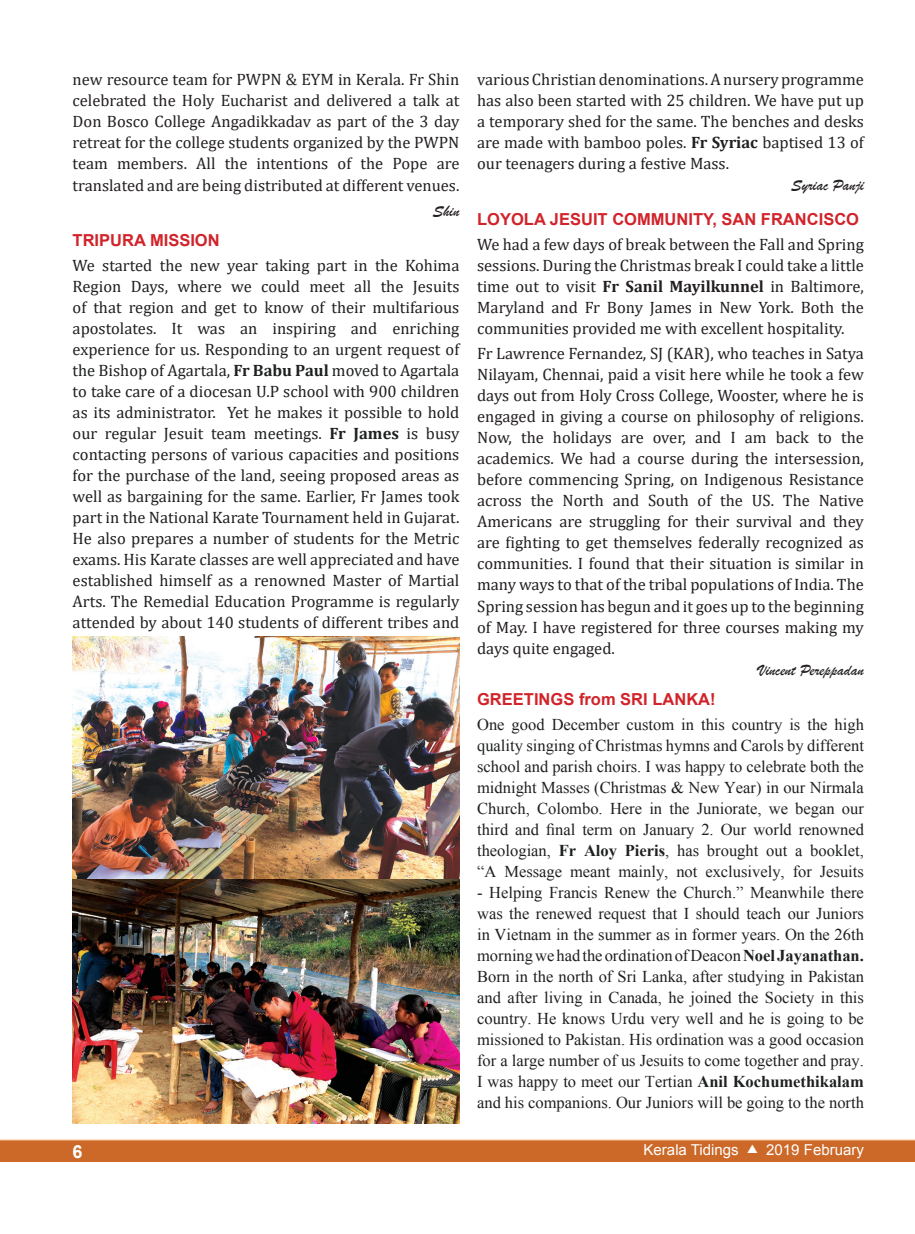
<style>
.page{position:relative;width:915px;height:1234px;background:#fff}
.page>*{position:absolute;margin:0;border:0;box-sizing:border-box;transform-origin:0 0}
.t1{font:700 18px "Arial";color:#fff}
.t2{font:16.5px/21px "Cambria";color:#231f20;text-align:justify}
.t3{font:16.5px/21px "Cambria";color:#1f2020;text-align:justify}
.t4{font:16.5px/21px "Times New Roman";color:#1f2020;text-align:justify}
.t5{font:700 16.5px "Arial";color:#d1232a}
.t6{font:16.5px "Brush Script";color:#231f20}
.t7{font:15px "Arial";color:#fff}
.s1{font-weight:700}
.s2{font-family:"Dixieland";font-size:12px}
</style>
<div class="page">
<img style="left:72px;top:636px;width:387px;height:487px">
<div style="left:0;top:1138px;width:914px;height:23px;background:#cc6928"></div>
<hr style="left:0;top:1138px;width:914px;height:2px;background:#fde0c7">
<p class="t2" style="left:73px;top:69px;width:388px">new resource team for PWPN &amp; EYM in Kerala. Fr Shin celebrated the Holy Eucharist and delivered a talk at Don Bosco College Angadikkadav as part of the 3 day retreat for the college students organized by the PWPN team members. All the intentions of the Pope are translated and are being distributed at different venues.</p>
<p class="t6" style="left:433px;top:200px;width:28px">Shin</p>
<p class="t5" style="left:73px;top:228px;width:148px">TRIPURA MISSION</p>
<p class="t3" style="left:73px;top:255px;width:388px">We started the new year taking part in the Kohima Region Days, where we could meet all the Jesuits of that region and get to know of their multifarious apostolates. It was an inspiring and enriching experience for us. Responding to an urgent request of the Bishop of Agartala, <span class="s1">Fr Babu Paul</span> moved to Agartala to take care of a diocesan U.P school with 900 children as its administrator. Yet he makes it possible to hold our regular Jesuit team meetings. <span class="s1">Fr James</span> is busy contacting persons of various capacities and positions for the purchase of the land, seeing proposed areas as well as bargaining for the same. Earlier, Fr James took part in the National Karate Tournament held in Gujarat.<br>He also prepares a number of students for the Metric exams. His Karate classes are well appreciated and have established himself as a renowned Master of Martial Arts. The Remedial Education Programme is regularly attended by about 140 students of different tribes and</p>
<p class="t3" style="left:477px;top:69px;width:388px">various Christian denominations. A nursery programme has also been started with 25 children. We have put up a temporary shed for the same. The benches and desks are made with bamboo poles. <span class="s1">Fr Syriac</span> baptised 13 of our teenagers during a festive Mass.</p>
<p class="t6" style="left:791px;top:175px;width:74px">Syriac Panji</p>
<p class="t5" style="left:477px;top:207px;width:383px">LOYOLA JESUIT COMMUNITY, SAN FRANCISCO</p>
<p class="t2" style="left:477px;top:234px;width:388px">We had a few days of break between the Fall and Spring sessions. During the Christmas break I could take a little time out to visit <span class="s1">Fr Sanil Mayilkunnel</span> in Baltimore, Maryland and Fr Bony James in New York. Both the communities provided me with excellent hospitality.</p>
<p class="t2" style="left:477px;top:343px;width:388px">Fr Lawrence Fernandez, SJ (KAR), who teaches in Satya Nilayam, Chennai, paid a visit here while he took a few days out from Holy Cross College, Wooster, where he is engaged in giving a course on philosophy of religions.<br>Now, the holidays are over, and I am back to the academics. We had a course during the intersession, before commencing Spring, on Indigenous Resistance across the North and South of the US. The Native Americans are struggling for their survival and they are fighting to get themselves federally recognized as communities. I found that their situation is similar in many ways to that of the tribal populations of India. The Spring session has begun and it goes up to the beginning of May. I have registered for three courses making my days quite engaged.</p>
<p class="t6" style="left:758px;top:659px;width:106px">Vincent Pereppadan</p>
<p class="t5" style="left:477px;top:687px;width:240px">GREETINGS from SRI LANKA!</p>
<p class="t4" style="left:477px;top:713px;width:388px">One good December custom in this country is the high quality singing of Christmas hymns and Carols by different school and parish choirs. I was happy to celebrate both the midnight Masses (Christmas &amp; New Year) in our Nirmala Church, Colombo. Here in the Juniorate, we began our third and final term on January 2. Our world renowned theologian, <span class="s1">Fr Aloy Pieris</span>, has brought out a booklet, “A Message meant mainly, not exclusively, for Jesuits</p>
<p class="t4" style="left:477px;top:881px;width:388px">- Helping Francis Renew the Church.” Meanwhile there was the renewed request that I should teach our Juniors in Vietnam in the summer as in former years. On the 26th morning we had the ordination of Deacon <span class="s1">Noel Jayanathan.<br></span>Born in the north of Sri Lanka, after studying in Pakistan and after living in Canada, he joined the Society in this country. He knows Urdu very well and he is going to be missioned to Pakistan. His ordination was a good occasion for a large number of us Jesuits to come together and pray.<br>I was happy to meet our Tertian <span class="s1">Anil Kochumethikalam </span>and his companions. Our Juniors will be going to the north</p>
<p class="t1" style="left:72px;top:1139px;width:12px">6</p>
<p class="t7" style="left:643px;top:1139px;width:222px">Kerala Tidings <span class="s2">s</span> 2019 February</p>
</div>
